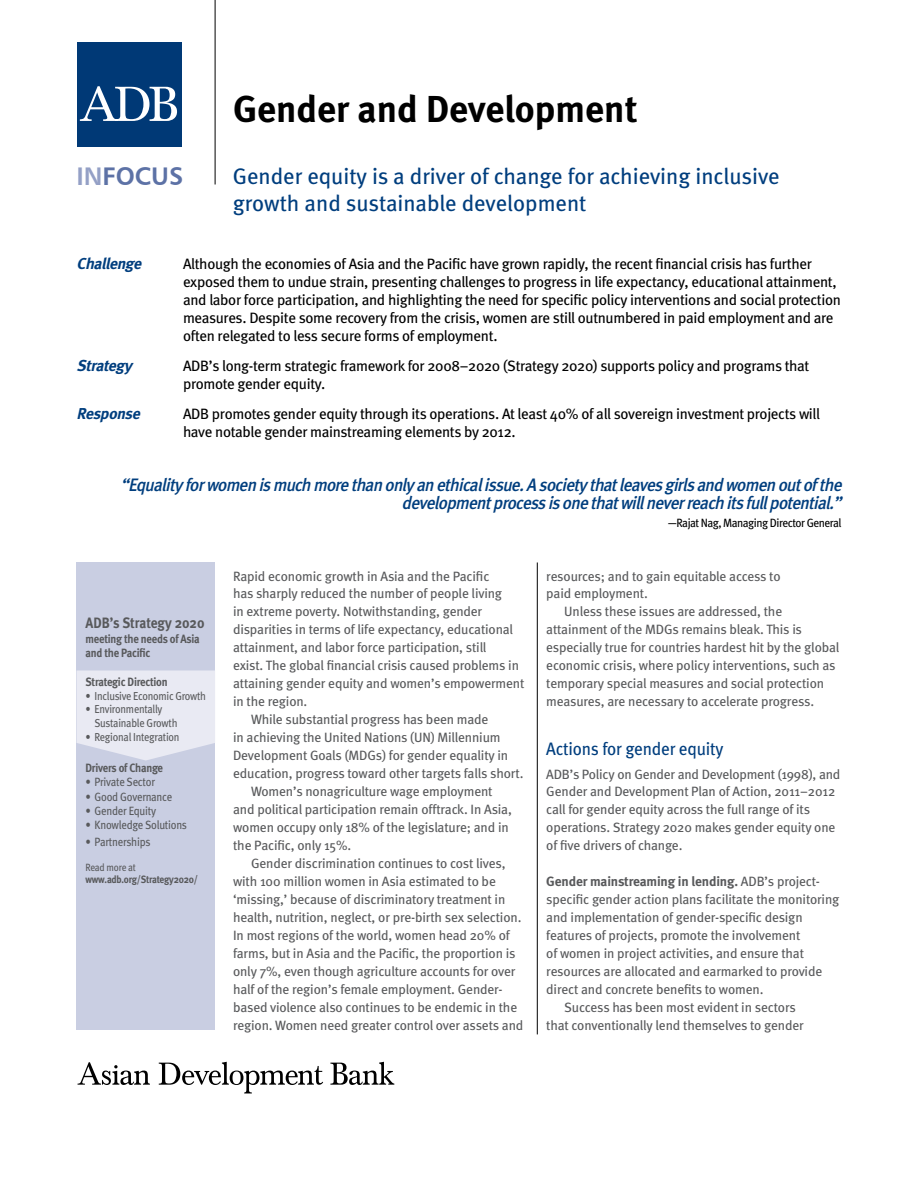
<style>
.page{position:relative;width:918px;height:1188px;background:#fff}
.page>*{position:absolute;margin:0;border:0;box-sizing:border-box;transform-origin:0 0}
.t1{font:700 37.5px "Meta";color:#000}
.t2{font:25.5px "Humanist 777 BT Bold B";color:#5d72a6}
.t3{font:22.5px/27px "Meta";color:#003e7e}
.t4{font:italic 500 18px/18px "Meta";color:#003e7e;text-align:right;scale:.95 1}
.t5{font:18px "Meta";letter-spacing:-.01em;color:#003e7e;scale:.95 1}
.t6{font:italic 700 15.75px "Meta";color:#003e7e}
.t7{font:15px/18px "Meta";letter-spacing:-.02em;color:#000}
.t8{font:700 15px "Meta";color:#58595b;scale:.9 1}
.t9{font:13.5px/18px "Meta";letter-spacing:-.01em;color:#58595b}
.t10{font:700 13.5px "Meta";letter-spacing:-.01em;color:#58595b}
.t11{font:12px "Meta";letter-spacing:-.02em;color:#58595b;scale:.9 1}
.t12{font:700 12px/14.4px "Meta";letter-spacing:-.02em;color:#58595b;scale:.9 1}
.t13{font:12px "Meta";letter-spacing:-.04em;color:#000;scale:.95 1}
.t14{font:11.55px/13.8px "Meta";letter-spacing:-.025em;color:#58595b;scale:.9 1}
.t15{font:700 10.5px "Meta";letter-spacing:-.02em;color:#58595b;scale:.9 1}
.t16{font:10.5px "Meta";letter-spacing:-.025em;color:#58595b;scale:.9 1}
.s1{color:#94a0c6}
.s2{font-weight:400}
</style>
<div class="page">
<hr style="left:537px;top:562px;width:1px;height:472px;background:#000">
<hr style="left:215px;top:0;width:1px;height:184px;background:#000">
<div style="left:77px;top:42px;width:105px;height:105px;background:#003976"></div>
<svg style="left:80px;top:86px;width:97px;height:35px"></svg>
<svg style="left:78px;top:1062px;width:316px;height:31px"></svg>
<div style="left:76px;top:562px;width:139px;height:468px;background:#c9cee2"></div>
<svg style="left:76px;top:670px;width:139px;height:90px;background:#e5e7f1"></svg>
<h1 class="t1" style="left:233px;top:86px;width:406px">Gender and Development</h1>
<h2 class="t2" style="left:76px;top:160px;width:109px"><span class="s1">IN</span>FOCUS</h2>
<h3 class="t3" style="left:233px;top:163px;width:548px">Gender equity is a driver of change for achieving inclusive growth and sustainable development</h3>
<p class="t6" style="left:76px;top:254px;width:70px">Challenge</p>
<p class="t7" style="left:183px;top:254px;width:660px">Although the economies of Asia and the Pacific have grown rapidly, the recent financial crisis has further exposed them to undue strain, presenting challenges to progress in life expectancy, educational attainment, and labor force participation, and highlighting the need for specific policy interventions and social protection measures. Despite some recovery from the crisis, women are still outnumbered in paid employment and are often relegated to less secure forms of employment.</p>
<p class="t6" style="left:76px;top:356px;width:57px">Strategy</p>
<p class="t7" style="left:183px;top:356px;width:628px">ADB’s long-term strategic framework for 2008–2020 (Strategy 2020) supports policy and programs that promote gender equity.</p>
<p class="t6" style="left:76px;top:404px;width:69px">Response</p>
<p class="t7" style="left:183px;top:404px;width:639px">ADB promotes gender equity through its operations. At least 40% of all sovereign investment projects will have notable gender mainstreaming elements by 2012.</p>
<h3 class="t4" style="left:121px;top:475px;width:765px">“Equality forwomenismuchmorethanonly anethicalissue.Asociety thatleavesgirlsandwomenoutof the developmentprocessisonethatwillneverreachitsfullpotential.”</h3>
<p class="t13" style="left:668px;top:515px;width:185px">—Rajat Nag, Managing Director General</p>
<p class="t8" style="left:86px;top:614px;width:134px">ADB’s Strategy 2020</p>
<p class="t12" style="left:86px;top:631px;width:128px">meeting the needs of Asia and the Pacific</p>
<p class="t12" style="left:86px;top:674px;width:93px">Strategic Direction</p>
<p class="t14" style="left:86px;top:689px;width:136px">• Inclusive Economic Growth</p>
<p class="t14" style="left:95px;top:702px;width:94px;text-indent:-9px">• Environmentally<br>Sustainable Growth</p>
<p class="t14" style="left:86px;top:730px;width:106px">• Regional Integration</p>
<p class="t12" style="left:86px;top:760px;width:88px">Drivers of Change</p>
<p class="t11" style="left:86px;top:775px;width:79px">• Private Sector</p>
<p class="t11" style="left:86px;top:789px;width:98px">• Good Governance</p>
<p class="t11" style="left:86px;top:804px;width:80px">• Gender Equity</p>
<p class="t11" style="left:86px;top:818px;width:114px">• Knowledge Solutions</p>
<p class="t11" style="left:86px;top:834px;width:74px">• Partnerships</p>
<p class="t16" style="left:86px;top:861px;width:58px">Read more at</p>
<p class="t15" style="left:86px;top:873px;width:127px">www.adb.org/Strategy2020/</p>
<p class="t9" style="left:233px;top:567px;width:258px">Rapid economic growth in Asia and the Pacific</p>
<p class="t9" style="left:233px;top:585px;width:271px">has sharply reduced the number of people living</p>
<p class="t9" style="left:233px;top:603px;width:251px">in extreme poverty. Notwithstanding, gender</p>
<p class="t9" style="left:233px;top:621px;width:282px">disparities in terms of life expectancy, educational</p>
<p class="t9" style="left:233px;top:639px;width:255px">attainment, and labor force participation, still</p>
<p class="t9" style="left:233px;top:657px;width:287px">exist. The global financial crisis caused problems in</p>
<p class="t9" style="left:233px;top:675px;width:293px">attaining gender equity and women’s empowerment</p>
<p class="t9" style="left:233px;top:693px;width:76px">in the region.</p>
<p class="t9" style="left:251px;top:711px;width:239px">While substantial progress has been made</p>
<p class="t9" style="left:233px;top:729px;width:269px">in achieving the United Nations (UN) Millennium</p>
<p class="t9" style="left:233px;top:747px;width:277px">Development Goals (MDGs) for gender equality in</p>
<p class="t9" style="left:233px;top:765px;width:292px">education, progress toward other targets falls short.</p>
<p class="t9" style="left:251px;top:783px;width:243px">Women’s nonagriculture wage employment</p>
<p class="t9" style="left:233px;top:801px;width:280px">and political participation remain offtrack. In Asia,</p>
<p class="t9" style="left:233px;top:819px;width:277px">women occupy only 18% of the legislature; and in</p>
<p class="t9" style="left:233px;top:837px;width:120px">the Pacific, only 15%.</p>
<p class="t9" style="left:251px;top:855px;width:256px">Gender discrimination continues to cost lives,</p>
<p class="t9" style="left:233px;top:873px;width:264px">with 100 million women in Asia estimated to be</p>
<p class="t9" style="left:233px;top:891px;width:274px">‘missing,’ because of discriminatory treatment in</p>
<p class="t9" style="left:233px;top:909px;width:290px">health, nutrition, neglect, or pre-birth sex selection.</p>
<p class="t9" style="left:233px;top:927px;width:278px">In most regions of the world, women head 20% of</p>
<p class="t9" style="left:233px;top:945px;width:284px">farms, but in Asia and the Pacific, the proportion is</p>
<p class="t9" style="left:233px;top:963px;width:284px">only 7%, even though agriculture accounts for over</p>
<p class="t9" style="left:233px;top:981px;width:271px">half of the region’s female employment. Gender-</p>
<p class="t9" style="left:233px;top:999px;width:286px">based violence also continues to be endemic in the</p>
<p class="t9" style="left:233px;top:1017px;width:292px">region. Women need greater control over assets and</p>
<p class="t9" style="left:546px;top:567px;width:236px">resources; and to gain equitable access to paid employment.</p>
<p class="t9" style="left:546px;top:603px;width:295px;text-indent:18px">Unless these issues are addressed, the attainment of the MDGs remains bleak. This is especially true for countries hardest hit by the global economic crisis, where policy interventions, such as temporary special measures and social protection measures, are necessary to accelerate progress.</p>
<h3 class="t5" style="left:546px;top:738px;width:188px">Actions for gender equity</h3>
<p class="t9" style="left:546px;top:765px;width:296px">ADB’s Policy on Gender and Development (1998), and Gender and Development Plan of Action, 2011–2012 call for gender equity across the full range of its operations. Strategy 2020 makes gender equity one of five drivers of change.</p>
<p class="t10" style="left:546px;top:874px;width:275px">Gender mainstreaming in lending. <span class="s2">ADB’s project-</span></p>
<p class="t9" style="left:546px;top:891px;width:295px">specific gender action plans facilitate the monitoring</p>
<p class="t9" style="left:546px;top:909px;width:258px">and implementation of gender-specific design</p>
<p class="t9" style="left:546px;top:927px;width:256px">features of projects, promote the involvement</p>
<p class="t9" style="left:546px;top:945px;width:259px">of women in project activities, and ensure that</p>
<p class="t9" style="left:546px;top:963px;width:278px">resources are allocated and earmarked to provide</p>
<p class="t9" style="left:546px;top:981px;width:219px">direct and concrete benefits to women.</p>
<p class="t9" style="left:564px;top:999px;width:233px">Success has been most evident in sectors</p>
<p class="t9" style="left:546px;top:1017px;width:259px">that conventionally lend themselves to gender</p>
</div>
